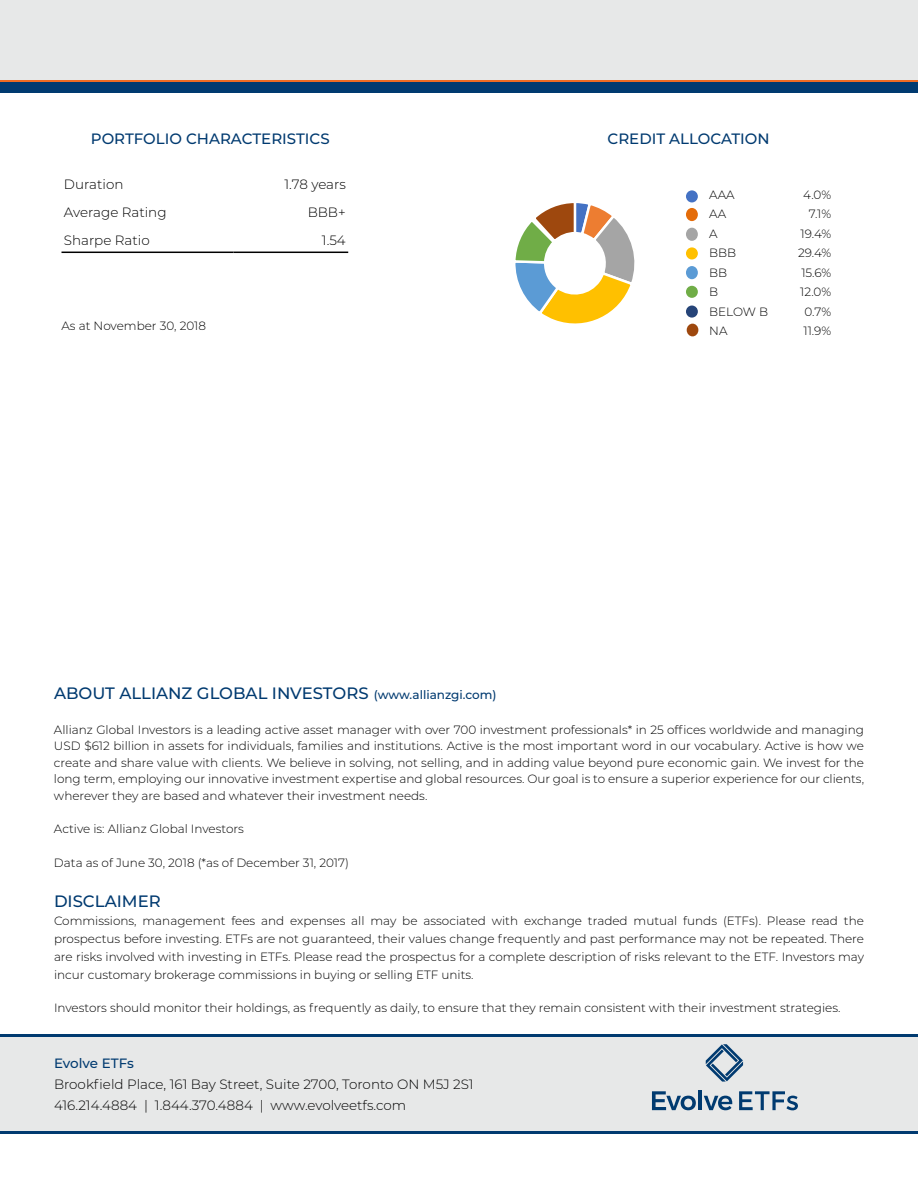
<style>
.page{position:relative;width:918px;height:1188px;background:#fff}
.page>*{position:absolute;margin:0;border:0;box-sizing:border-box;transform-origin:0 0}
.t1{font:500 16.5px "Montserrat";color:#003a70}
.t2{font:500 15px "Montserrat";color:#003a70}
.t3{font:300 13.5px/21px "Montserrat";color:#000}
.t4{font:500 13.5px "Montserrat";letter-spacing:-.005em;color:#003a70}
.t5{font:300 12px/16.5px "Montserrat";color:#000;text-align:justify}
.s1{font-size:12px}
</style>
<div class="page">
<div style="left:0;top:0;width:918px;height:80px;background:#e7e8e8"></div>
<hr style="left:0;top:80px;width:918px;height:3px;background:#ed6b23">
<div style="left:0;top:83px;width:918px;height:10px;background:#003a70"></div>
<div style="left:0;top:1037px;width:918px;height:94px;background:#e7e8e8"></div>
<hr style="left:0;top:1131px;width:918px;height:3px;background:#003a70">
<hr style="left:0;top:1034px;width:918px;height:3px;background:#003a70">
<svg style="left:706px;top:1044px;width:37px;height:38px"></svg>
<svg style="left:652px;top:1091px;width:44px;height:19px"></svg>
<hr style="left:698px;top:1090px;width:4px;height:20px;background:#003a70">
<svg style="left:704px;top:1096px;width:28px;height:14px"></svg>
<svg style="left:739px;top:1091px;width:59px;height:19px"></svg>
<hr style="left:62px;top:252px;width:171px;height:1px;background:#000">
<hr style="left:233px;top:252px;width:115px;height:1px;background:#000">
<div style="left:686px;top:228px;width:12px;height:13px;background:#a5a5a5;border-radius:50%"></div>
<div style="left:686px;top:266px;width:12px;height:13px;background:#5b9bd5;border-radius:50%"></div>
<div style="left:686px;top:190px;width:12px;height:12px;background:#4472c4;border-radius:50%"></div>
<div style="left:686px;top:208px;width:12px;height:13px;background:#e46c0a;border-radius:50%"></div>
<div style="left:686px;top:247px;width:12px;height:12px;background:#ffc000;border-radius:50%"></div>
<div style="left:686px;top:286px;width:12px;height:12px;background:#70ad47;border-radius:50%"></div>
<div style="left:686px;top:306px;width:12px;height:12px;background:#264478;border-radius:50%"></div>
<div style="left:687px;top:324px;width:11px;height:12px;background:#9e480e;border-radius:50%"></div>
<svg style="left:515px;top:203px;width:120px;height:121px"></svg>
<p class="t2" style="left:91px;top:129px;width:240px">PORTFOLIO CHARACTERISTICS</p>
<p class="t3" style="left:64px;top:174px;width:61px">Duration</p>
<p class="t3" style="left:285px;top:174px;width:63px">1.78 years</p>
<p class="t3" style="left:64px;top:202px;width:104px">Average Rating</p>
<p class="t3" style="left:308px;top:202px;width:40px">BBB+</p>
<p class="t3" style="left:64px;top:229px;width:87px">Sharpe Ratio</p>
<p class="t3" style="left:322px;top:229px;width:25px">1.54</p>
<p class="t5" style="left:62px;top:317px;width:146px">As at November 30, 2018</p>
<p class="t2" style="left:608px;top:129px;width:164px">CREDIT ALLOCATION</p>
<p class="t5" style="left:709px;top:186px;width:27px">AAA</p>
<p class="t5" style="left:803px;top:186px;width:30px">4.0%</p>
<p class="t5" style="left:709px;top:205px;width:18px">AA</p>
<p class="t5" style="left:809px;top:205px;width:24px">7.1%</p>
<p class="t5" style="left:709px;top:225px;width:10px">A</p>
<p class="t5" style="left:801px;top:225px;width:32px">19.4%</p>
<p class="t5" style="left:709px;top:244px;width:29px">BBB</p>
<p class="t5" style="left:798px;top:244px;width:35px">29.4%</p>
<p class="t5" style="left:709px;top:264px;width:20px">BB</p>
<p class="t5" style="left:801px;top:264px;width:31px">15.6%</p>
<p class="t5" style="left:709px;top:283px;width:11px">B</p>
<p class="t5" style="left:800px;top:283px;width:33px">12.0%</p>
<p class="t5" style="left:709px;top:303px;width:60px">BELOW B</p>
<p class="t5" style="left:805px;top:303px;width:28px">0.7%</p>
<p class="t5" style="left:709px;top:323px;width:20px">NA</p>
<p class="t5" style="left:803px;top:323px;width:29px">11.9%</p>
<h1 class="t1" style="left:54px;top:682px;width:444px">ABOUT ALLIANZ GLOBAL INVESTORS <span class="s1">(www.allianzgi.com)</span></h1>
<p class="t5" style="left:54px;top:721px;width:812px">Allianz Global Investors is a leading active asset manager with over 700 investment professionals* in 25 offices worldwide and managing USD $612 billion in assets for individuals, families and institutions. Active is the most important word in our vocabulary. Active is how we create and share value with clients. We believe in solving, not selling, and in adding value beyond pure economic gain. We invest for the long term, employing our innovative investment expertise and global resources. Our goal is to ensure a superior experience for our clients, wherever they are based and whatever their investment needs.</p>
<p class="t5" style="left:54px;top:820px;width:191px">Active is: Allianz Global Investors</p>
<p class="t5" style="left:54px;top:854px;width:297px">Data as of June 30, 2018 (*as of December 31, 2017)</p>
<h1 class="t1" style="left:54px;top:890px;width:108px">DISCLAIMER</h1>
<p class="t5" style="left:54px;top:911px;width:812px;line-height:18px">Commissions, management fees and expenses all may be associated with exchange traded mutual funds (ETFs). Please read the prospectus before investing. ETFs are not guaranteed, their values change frequently and past performance may not be repeated. There are risks involved with investing in ETFs. Please read the prospectus for a complete description of risks relevant to the ETF. Investors may incur customary brokerage commissions in buying or selling ETF units.</p>
<p class="t5" style="left:54px;top:999px;width:788px">Investors should monitor their holdings, as frequently as daily, to ensure that they remain consistent with their investment strategies.</p>
<p class="t4" style="left:54px;top:1054px;width:82px">Evolve ETFs</p>
<p class="t3" style="left:54px;top:1074px;width:421px">Brookfield Place, 161 Bay Street, Suite 2700, Toronto ON M5J 2S1<br>416.214.4884 | 1.844.370.4884 | www.evolveetfs.com</p>
</div>
